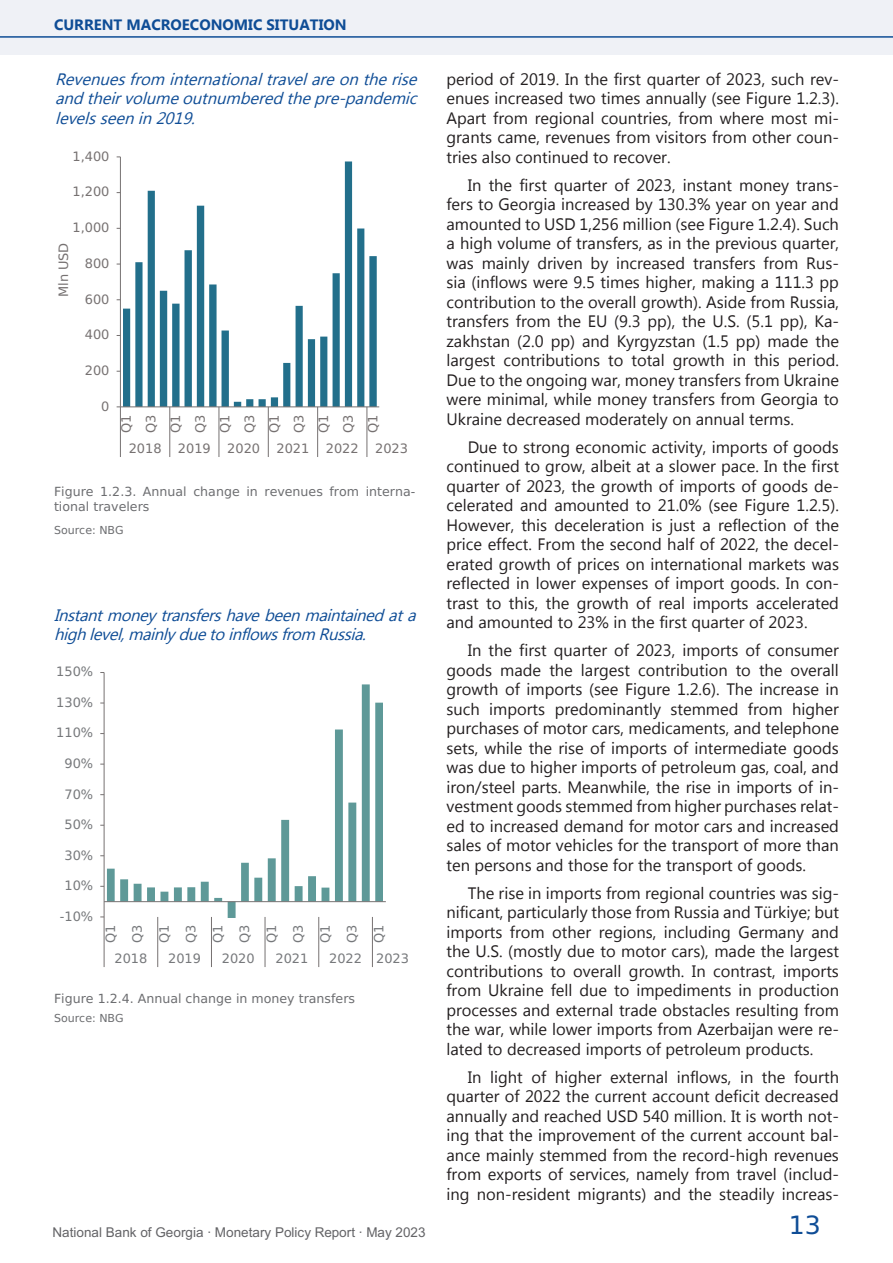
<style>
.page{position:relative;width:893px;height:1263px;background:#fff}
.page>*{position:absolute;margin:0;border:0;box-sizing:border-box;transform-origin:0 0}
.t1{font:24px "BPG Phone Sans";color:#0f4d96}
.t2{font:16.5px/19.5px "Microsoft New Tai Lue";color:#231f20;text-align:justify}
.t3{font:italic 16.5px/19.5px "Microsoft New Tai Lue";color:#0f4d96;text-align:justify}
.t4{font:700 15px "Microsoft New Tai Lue";color:#0f4d96}
.t5{font:13.5px "BPG Arial";color:#636366}
.t6{font:12.3px/24.6px "BPG Phone Sans";letter-spacing:-.005em;color:#767171;text-align:justify}
.t7{font:12.3px/26.8px "BPG Phone Sans";color:#76787b;text-align:justify}
.t8{font:12px/15px "BPG Phone Sans";color:#6c6d70}
.t9{font:10.5px "BPG Phone Sans";color:#6c6d70}
</style>
<div class="page">
<div style="left:0;top:0;width:893px;height:54px;background:#eff1f6"></div>
<hr style="left:0;top:36px;width:893px;height:2px;background:#0f4d96">
<svg style="left:123px;top:161px;width:254px;height:245px"></svg>
<hr style="left:120px;top:157px;width:1px;height:250px;background:#767171">
<hr style="left:120px;top:406px;width:259px;height:1px;background:#767171">
<svg style="left:117px;top:406px;width:4px;height:51px"></svg>
<svg style="left:169px;top:407px;width:1px;height:50px"></svg>
<svg style="left:219px;top:407px;width:1px;height:50px"></svg>
<svg style="left:268px;top:407px;width:1px;height:50px"></svg>
<svg style="left:317px;top:407px;width:1px;height:50px"></svg>
<svg style="left:367px;top:407px;width:1px;height:50px"></svg>
<svg style="left:107px;top:684px;width:276px;height:234px"></svg>
<hr style="left:104px;top:672px;width:1px;height:245px;background:#767171">
<hr style="left:104px;top:901px;width:282px;height:1px;background:#767171">
<svg style="left:100px;top:916px;width:5px;height:51px"></svg>
<svg style="left:157px;top:917px;width:1px;height:50px"></svg>
<svg style="left:211px;top:917px;width:1px;height:50px"></svg>
<svg style="left:265px;top:917px;width:1px;height:50px"></svg>
<svg style="left:318px;top:917px;width:1px;height:50px"></svg>
<svg style="left:372px;top:917px;width:1px;height:50px"></svg>
<p class="t4" style="left:54px;top:17px;width:294px">CURRENT MACROECONOMIC SITUATION</p>
<p class="t3" style="left:55px;top:70px;width:369px">Revenuesfrom internationaltravelareontherise andtheirvolumeoutnumberedthepre-pandemic levelsseenin2019.</p>
<p class="t6" style="left:73px;top:144px;width:38px">1,400</p>
<p class="t6" style="left:73px;top:180px;width:38px">1,200</p>
<p class="t6" style="left:73px;top:215px;width:38px">1,000</p>
<p class="t6" style="left:52px;top:297px;width:56px;rotate:-90deg">Mln USD</p>
<p class="t6" style="left:85px;top:251px;width:26px">800</p>
<p class="t6" style="left:85px;top:287px;width:26px">600</p>
<p class="t6" style="left:85px;top:322px;width:26px">400</p>
<p class="t6" style="left:85px;top:358px;width:26px">200</p>
<p class="t6" style="left:101px;top:394px;width:10px">0</p>
<p class="t6" style="left:114px;top:433px;width:20px;rotate:-90deg">Q1<br>Q3<br>Q1<br>Q3<br>Q1<br>Q3<br>Q1<br>Q3<br>Q1<br>Q3<br>Q1</p>
<p class="t6" style="left:129px;top:436px;width:34px">2018</p>
<p class="t6" style="left:178px;top:436px;width:34px">2019</p>
<p class="t6" style="left:227px;top:436px;width:34px">2020</p>
<p class="t6" style="left:277px;top:436px;width:34px">2021</p>
<p class="t6" style="left:326px;top:436px;width:34px">2022</p>
<p class="t6" style="left:375px;top:436px;width:34px">2023</p>
<p class="t8" style="left:54px;top:484px;width:363px">Figure 1.2.3. Annual change in revenues from interna&shy;tional travelers</p>
<p class="t9" style="left:54px;top:524px;width:71px">Source: NBG</p>
<p class="t3" style="left:54px;top:606px;width:369px">Instantmoneytransfershavebeenmaintainedata highlevel,mainlyduetoinflowsfrom Russia.</p>
<p class="t7" style="left:56px;top:658px;width:38px">150%</p>
<p class="t7" style="left:56px;top:689px;width:38px">130%</p>
<p class="t7" style="left:56px;top:719px;width:38px">110%</p>
<p class="t7" style="left:65px;top:750px;width:30px">90%</p>
<p class="t7" style="left:65px;top:781px;width:30px">70%</p>
<p class="t7" style="left:65px;top:811px;width:30px">50%</p>
<p class="t7" style="left:65px;top:842px;width:30px">30%</p>
<p class="t7" style="left:65px;top:872px;width:30px">10%</p>
<p class="t7" style="left:60px;top:903px;width:35px">-10%</p>
<p class="t7" style="left:97px;top:943px;width:20px;rotate:-90deg">Q1<br>Q3<br>Q1<br>Q3<br>Q1<br>Q3<br>Q1<br>Q3<br>Q1<br>Q3<br>Q1</p>
<p class="t7" style="left:115px;top:945px;width:34px">2018</p>
<p class="t7" style="left:168px;top:945px;width:34px">2019</p>
<p class="t7" style="left:222px;top:945px;width:34px">2020</p>
<p class="t7" style="left:276px;top:945px;width:34px">2021</p>
<p class="t7" style="left:329px;top:945px;width:81px">2022 2023</p>
<p class="t8" style="left:54px;top:991px;width:303px">Figure 1.2.4. Annual change in money transfers</p>
<p class="t9" style="left:54px;top:1012px;width:71px">Source: NBG</p>
<p class="t2" style="left:446px;top:70px;width:394px">period of 2019. In the first quarter of 2023, such rev&shy;enues increased two times annually (see Figure 1.2.3).<br>Apart from regional countries, from where most mi&shy;grants came, revenues from visitors from other coun&shy;tries also continued to recover.</p>
<p class="t2" style="left:446px;top:176px;width:394px;text-indent:21px">In the first quarter of 2023, instant money trans&shy;fers to Georgia increased by 130.3% year on year and amounted to USD 1,256 million (see Figure 1.2.4). Such a high volume of transfers, as in the previous quarter, was mainly driven by increased transfers from Rus&shy;sia (inflows were 9.5 times higher, making a 111.3 pp contribution to the overall growth). Aside from Russia, transfers from the EU (9.3 pp), the U.S. (5.1 pp), Ka&shy;zakhstan (2.0 pp) and Kyrgyzstan (1.5 pp) made the largest contributions to total growth in this period.<br>Due to the ongoing war, money transfers from Ukraine were minimal, while money transfers from Georgia to Ukraine decreased moderately on annual terms.</p>
<p class="t2" style="left:446px;top:438px;width:394px;text-indent:21px">Due to strong economic activity, imports of goods continued to grow, albeit at a slower pace. In the first quarter of 2023, the growth of imports of goods de&shy;celerated and amounted to 21.0% (see Figure 1.2.5).<br>However, this deceleration is just a reflection of the price effect. From the second half of 2022, the decel&shy;erated growth of prices on international markets was reflected in lower expenses of import goods. In con&shy;trast to this, the growth of real imports accelerated and amounted to 23% in the first quarter of 2023.</p>
<p class="t2" style="left:446px;top:642px;width:394px;text-indent:21px">In the first quarter of 2023, imports of consumer goods made the largest contribution to the overall growth of imports (see Figure 1.2.6). The increase in such imports predominantly stemmed from higher purchases of motor cars, medicaments, and telephone sets, while the rise of imports of intermediate goods was due to higher imports of petroleum gas, coal, and iron/steel parts. Meanwhile, the rise in imports of in&shy;vestment goods stemmed from higher purchases relat&shy;ed to increased demand for motor cars and increased sales of motor vehicles for the transport of more than ten persons and those for the transport of goods.</p>
<p class="t2" style="left:446px;top:885px;width:394px;text-indent:21px">The rise in imports from regional countries was sig&shy;nificant, particularly those from Russia and Türkiye; but imports from other regions, including Germany and the U.S. (mostly due to motor cars), made the largest contributions to overall growth. In contrast, imports from Ukraine fell due to impediments in production processes and external trade obstacles resulting from the war, while lower imports from Azerbaijan were re&shy;lated to decreased imports of petroleum products.</p>
<p class="t2" style="left:446px;top:1069px;width:394px;text-indent:21px">In light of higher external inflows, in the fourth quarter of 2022 the current account deficit decreased annually and reached USD 540 million. It is worth not&shy;ing that the improvement of the current account bal&shy;ance mainly stemmed from the record-high revenues from exports of services, namely from travel (includ&shy;ing non-resident migrants) and the steadily increas-</p>
<p class="t5" style="left:52px;top:1223px;width:375px">National Bank of Georgia · Monetary Policy Report · May 2023</p>
<h1 class="t1" style="left:789px;top:1211px;width:34px">13</h1>
</div>
